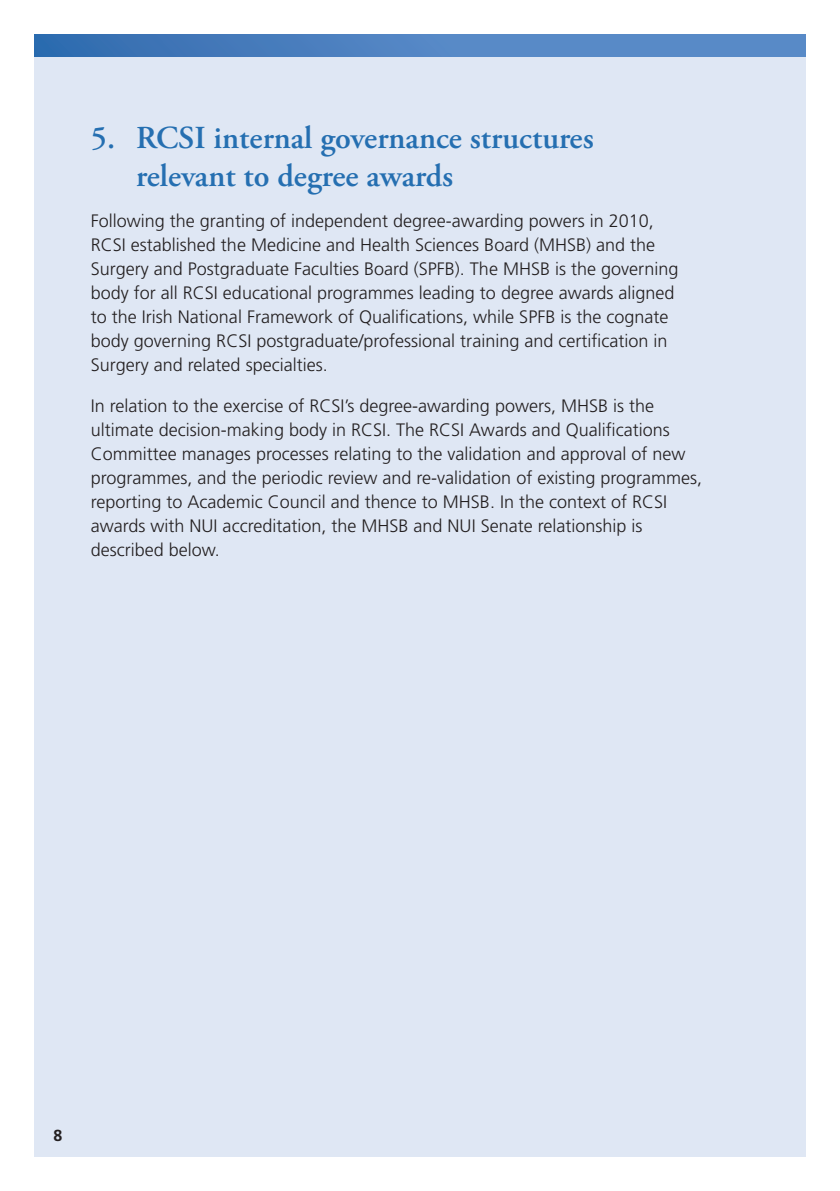
<style>
.page{position:relative;width:840px;height:1191px;background:#fff}
.page>*{position:absolute;margin:0;border:0;box-sizing:border-box;transform-origin:0 0}
.t1{font:600 32px/38px "Adobe Garamond Pro";color:#256fb1}
.t2{font:300 18px/24px "Frutiger LT Std";color:#231f20}
.t3{font:700 16px "Frutiger LT Std";color:#231f20}
</style>
<div class="page">
<div style="left:34px;top:34px;width:771px;height:1123px;background:#dfe7f4"></div>
<div style="left:34px;top:34px;width:771px;height:23px;background:linear-gradient(to right,#3771b3,#6392cd)"></div>
<h1 class="t1" style="left:136px;top:119px;width:459px;text-indent:-45px">5. RCSI internal governance structures relevant to degree awards</h1>
<p class="t2" style="left:91px;top:209px;width:589px">Following the granting of independent degree-awarding powers in 2010, RCSI established the Medicine and Health Sciences Board (MHSB) and the Surgery and Postgraduate Faculties Board (SPFB). The MHSB is the governing body for all RCSI educational programmes leading to degree awards aligned to the Irish National Framework of Qualifications, while SPFB is the cognate body governing RCSI postgraduate/professional training and certification in Surgery and related specialties.</p>
<p class="t2" style="left:91px;top:394px;width:612px">In relation to the exercise of RCSI’s degree-awarding powers, MHSB is the ultimate decision-making body in RCSI. The RCSI Awards and Qualifications Committee manages processes relating to the validation and approval of new programmes, and the periodic review and re-validation of existing programmes, reporting to Academic Council and thence to MHSB. In the context of RCSI awards with NUI accreditation, the MHSB and NUI Senate relationship is described below.</p>
<p class="t3" style="left:53px;top:1125px;width:10px">8</p>
</div>
